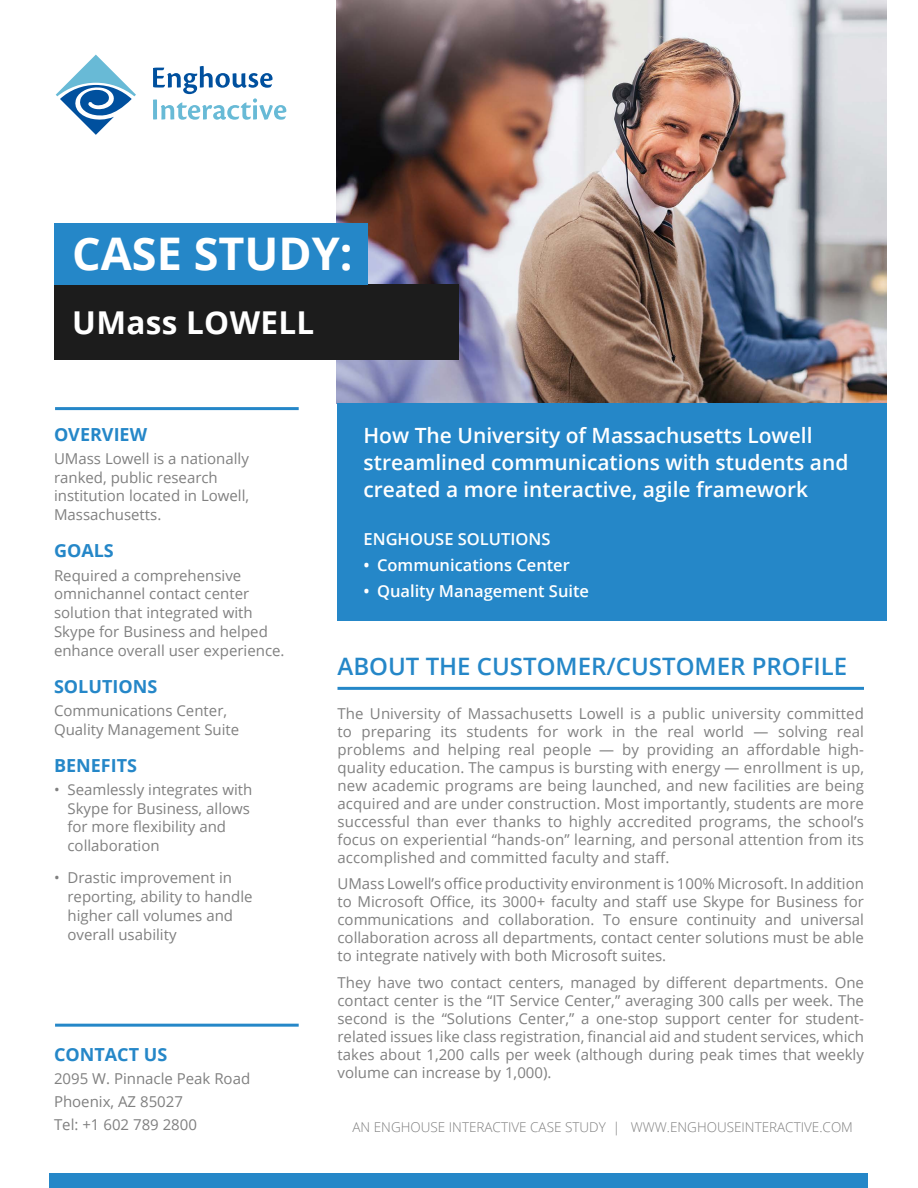
<style>
.page{position:relative;width:918px;height:1188px;background:#fff}
.page>*{position:absolute;margin:0;border:0;box-sizing:border-box;transform-origin:0 0}
.t1{font:700 45px "Open Sans";color:#fff}
.t2{font:700 31.5px "Open Sans";letter-spacing:.01em;color:#fff}
.t3{font:600 24px "Open Sans";color:#2587c8}
.t4{font:600 21px/27px "Open Sans";color:#fff}
.t5{font:700 18px "Open Sans";color:#2587c8}
.t6{font:600 16.5px "Open Sans";color:#fff}
.t7{font:15px/18px "Open Sans";color:#808080}
.t8{font:300 13.5px "Open Sans";color:#808080}
</style>
<div class="page">
<img style="left:337px;top:0;width:549px;height:403px">
<div style="left:50px;top:1174px;width:818px;height:14px;background:#2587c8"></div>
<div style="left:337px;top:403px;width:549px;height:218px;background:#2587c8"></div>
<hr style="left:338px;top:687px;width:526px;height:3px;background:#2587c8">
<svg style="left:56px;top:55px;width:80px;height:80px"></svg>
<svg style="left:153px;top:66px;width:133px;height:54px"></svg>
<hr style="left:55px;top:1024px;width:244px;height:3px;background:#2587c8">
<hr style="left:55px;top:407px;width:244px;height:3px;background:#2587c8">
<div style="left:54px;top:285px;width:405px;height:75px;background:#1c1c1c"></div>
<div style="left:54px;top:224px;width:314px;height:61px;background:#2587c8"></div>
<h1 class="t1" style="left:72px;top:222px;width:282px">CASE STUDY:</h1>
<h2 class="t2" style="left:72px;top:301px;width:244px">UMass LOWELL</h2>
<p class="t5" style="left:54px;top:422px;width:95px">OVERVIEW</p>
<p class="t7" style="left:54px;top:449px;width:197px;line-height:18.8px">UMass Lowell is a nationally ranked, public research institution located in Lowell,<br>Massachusetts.</p>
<p class="t5" style="left:54px;top:538px;width:61px">GOALS</p>
<p class="t7" style="left:54px;top:565px;width:232px;line-height:18.8px">Required a comprehensive omnichannel contact center solution that integrated with<br>Skype for Business and helped enhance overall user experience.</p>
<p class="t5" style="left:54px;top:674px;width:105px">SOLUTIONS</p>
<p class="t7" style="left:54px;top:701px;width:187px;line-height:18.8px">Communications Center,<br>Quality Management Suite</p>
<p class="t5" style="left:54px;top:753px;width:85px">BENEFITS</p>
<p class="t7" style="left:68px;top:780px;width:186px;line-height:18.8px;text-indent:-14px">• Seamlessly integrates with<br>Skype for Business, allows for more flexibility and collaboration</p>
<p class="t7" style="left:68px;top:868px;width:187px;line-height:18.8px;text-indent:-14px">• Drastic improvement in reporting, ability to handle higher call volumes and overall usability</p>
<p class="t5" style="left:54px;top:1042px;width:115px">CONTACT US</p>
<p class="t7" style="left:54px;top:1067px;width:198px;line-height:23.1px">2095 W. Pinnacle Peak Road<br>Phoenix, AZ 85027<br>Tel: +1 602 789 2800</p>
<h3 class="t4" style="left:364px;top:422px;width:486px">How The University of Massachusetts Lowell streamlined communications with students and created a more interactive, agile framework</h3>
<p class="t6" style="left:364px;top:528px;width:188px">ENGHOUSE SOLUTIONS</p>
<p class="t6" style="left:364px;top:554px;width:208px">• Communications Center</p>
<p class="t6" style="left:364px;top:579px;width:227px">• Quality Management Suite</p>
<h3 class="t3" style="left:338px;top:650px;width:511px">ABOUT THE CUSTOMER/CUSTOMER PROFILE</h3>
<p class="t7" style="left:338px;top:704px;width:528px;text-align:justify">The University of Massachusetts Lowell is a public university committed to preparing its students for work in the real world — solving real problems and helping real people — by providing an affordable high&shy;quality education. The campus is bursting with energy — enrollment is up, new academic programs are being launched, and new facilities are being acquired and are under construction. Most importantly, students are more successful than ever thanks to highly accredited programs, the school’s focus on experiential “hands-on” learning, and personal attention from its accomplished and committed faculty and staff.</p>
<p class="t7" style="left:338px;top:874px;width:528px;text-align:justify">UMass Lowell’s office productivity environment is 100% Microsoft. In addition to Microsoft Office, its 3000+ faculty and staff use Skype for Business for communications and collaboration. To ensure continuity and universal collaboration across all departments, contact center solutions must be able to integrate natively with both Microsoft suites.</p>
<p class="t7" style="left:338px;top:973px;width:528px;text-align:justify">They have two contact centers, managed by different departments. One contact center is the “IT Service Center,” averaging 300 calls per week. The second is the “Solutions Center,” a one-stop support center for student&shy;related issues like class registration, financial aid and student services, which takes about 1,200 calls per week (although during peak times that weekly volume can increase by 1,000).</p>
<p class="t8" style="left:353px;top:1118px;width:502px">AN ENGHOUSE INTERACTIVE CASE STUDY | WWW.ENGHOUSEINTERACTIVE.COM</p>
</div>
